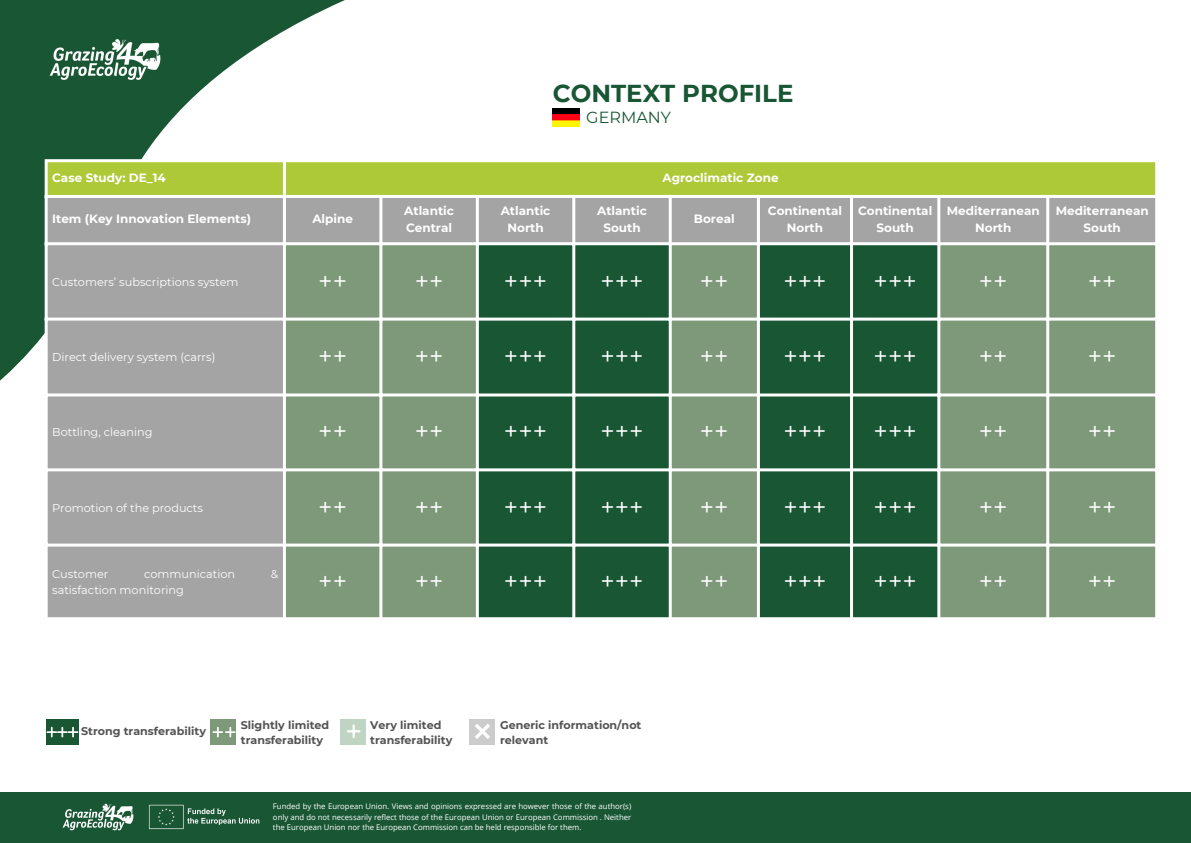
<style>
.page{position:relative;width:1191px;height:843px;background:#fff}
.page>*{position:absolute;margin:0;border:0;box-sizing:border-box;transform-origin:0 0}
.t1{font:25px "Montserrat";color:#fff}
.t2{font:700 24.4px "Montserrat";color:#195634}
.t3{font:16px "Montserrat";color:#195634}
.t4{font:700 12px/16.5px "Montserrat";color:#fff;text-align:center}
.t5{font:11.3px "Montserrat";color:#fff}
.t6{font:700 11.1px/14.8px "Montserrat";color:#545454}
.t7{font:7.8px/10.3px "Open Sans";color:#fff;text-align:justify}
</style>
<div class="page">
<svg style="left:0;top:0;width:553px;height:470px"></svg>
<div style="left:46px;top:719px;width:32px;height:25px;background:#195634"></div>
<div style="left:210px;top:719px;width:26px;height:25px;background:#7e997a"></div>
<div style="left:340px;top:719px;width:25px;height:25px;background:#c0d4c3"></div>
<div style="left:470px;top:719px;width:25px;height:25px;background:#ccc"></div>
<img style="left:46px;top:36px;width:119px;height:48px">
<div style="left:0;top:791px;width:1190px;height:51px;background:#195634"></div>
<img style="left:148px;top:804px;width:112px;height:25px">
<img style="left:62px;top:803px;width:72px;height:28px">
<svg style="left:475px;top:724px;width:15px;height:14px"></svg>
<svg style="left:347px;top:724px;width:13px;height:13px"></svg>
<svg style="left:46px;top:726px;width:32px;height:11px"></svg>
<svg style="left:212px;top:727px;width:23px;height:10px"></svg>
<div style="left:48px;top:162px;width:1106px;height:33px;background:#aec937"></div>
<div style="left:48px;top:198px;width:1106px;height:419px;background:#a4a4a4"></div>
<div style="left:286px;top:245px;width:868px;height:372px;background:#7e997a"></div>
<svg style="left:479px;top:245px;width:458px;height:372px;background:#2e6443"></svg>
<hr style="left:45px;top:162px;width:3px;height:455px;background:#fff">
<hr style="left:283px;top:162px;width:3px;height:455px;background:#fff">
<hr style="left:379px;top:198px;width:3px;height:419px;background:#fff">
<hr style="left:476px;top:198px;width:3px;height:419px;background:#fff">
<hr style="left:572px;top:198px;width:3px;height:419px;background:#fff">
<hr style="left:668px;top:198px;width:3px;height:419px;background:#fff">
<hr style="left:756px;top:198px;width:3px;height:419px;background:#fff">
<hr style="left:850px;top:198px;width:3px;height:419px;background:#fff">
<hr style="left:937px;top:198px;width:3px;height:419px;background:#fff">
<hr style="left:1046px;top:198px;width:3px;height:419px;background:#fff">
<hr style="left:45px;top:159px;width:1112px;height:3px;background:#fff">
<hr style="left:45px;top:195px;width:1112px;height:3px;background:#fff">
<hr style="left:45px;top:242px;width:1112px;height:3px;background:#fff">
<hr style="left:45px;top:317px;width:1112px;height:3px;background:#fff">
<hr style="left:45px;top:393px;width:1112px;height:3px;background:#fff">
<hr style="left:45px;top:468px;width:1112px;height:3px;background:#fff">
<hr style="left:45px;top:543px;width:1112px;height:3px;background:#fff">
<img style="left:553px;top:108px;width:27px;height:19px">
<p class="t2" style="left:553px;top:78px;width:242px">CONTEXT PROFILE</p>
<p class="t3" style="left:586px;top:108px;width:86px">GERMANY</p>
<p class="t4" style="left:52px;top:169px;width:115px">Case Study: DE_14</p>
<p class="t4" style="left:662px;top:169px;width:117px">Agroclimatic Zone</p>
<h2 class="t4" style="left:52px;top:211px;width:200px">Item (Key Innovation Elements)</h2>
<p class="t4" style="left:312px;top:211px;width:42px">Alpine</p>
<p class="t4" style="left:404px;top:202px;width:51px;text-align:left">Atlantic<br>Central</p>
<p class="t4" style="left:500px;top:202px;width:51px">Atlantic<br>North</p>
<p class="t4" style="left:597px;top:202px;width:51px">Atlantic<br>South</p>
<p class="t4" style="left:693px;top:211px;width:42px">Boreal</p>
<p class="t4" style="left:767px;top:202px;width:76px">Continental<br>North</p>
<p class="t4" style="left:858px;top:202px;width:76px">Continental<br>South</p>
<p class="t4" style="left:946px;top:202px;width:95px">Mediterranean<br>North</p>
<p class="t4" style="left:1055px;top:202px;width:95px">Mediterranean<br>South</p>
<h1 class="t5" style="left:52px;top:275px;width:188px">Customers’ subscriptions system</h1>
<p class="t1" style="left:318px;top:265px;width:30px">++</p>
<p class="t1" style="left:414px;top:265px;width:30px">++</p>
<p class="t1" style="left:504px;top:265px;width:45px">+++</p>
<p class="t1" style="left:600px;top:265px;width:45px">+++</p>
<p class="t1" style="left:700px;top:265px;width:30px">++</p>
<p class="t1" style="left:783px;top:265px;width:45px">+++</p>
<p class="t1" style="left:873px;top:265px;width:45px">+++</p>
<p class="t1" style="left:978px;top:265px;width:30px">++</p>
<p class="t1" style="left:1087px;top:265px;width:30px">++</p>
<p class="t5" style="left:52px;top:350px;width:165px">Direct delivery system (carrs)</p>
<p class="t1" style="left:318px;top:340px;width:30px">++</p>
<p class="t1" style="left:414px;top:340px;width:30px">++</p>
<p class="t1" style="left:504px;top:340px;width:45px">+++</p>
<p class="t1" style="left:600px;top:340px;width:45px">+++</p>
<p class="t1" style="left:700px;top:340px;width:30px">++</p>
<p class="t1" style="left:783px;top:340px;width:45px">+++</p>
<p class="t1" style="left:873px;top:340px;width:45px">+++</p>
<p class="t1" style="left:978px;top:340px;width:30px">++</p>
<p class="t1" style="left:1087px;top:340px;width:30px">++</p>
<p class="t5" style="left:52px;top:425px;width:102px">Bottling, cleaning</p>
<p class="t1" style="left:318px;top:415px;width:30px">++</p>
<p class="t1" style="left:414px;top:415px;width:30px">++</p>
<p class="t1" style="left:504px;top:415px;width:45px">+++</p>
<p class="t1" style="left:600px;top:415px;width:45px">+++</p>
<p class="t1" style="left:700px;top:415px;width:30px">++</p>
<p class="t1" style="left:783px;top:415px;width:45px">+++</p>
<p class="t1" style="left:873px;top:415px;width:45px">+++</p>
<p class="t1" style="left:978px;top:415px;width:30px">++</p>
<p class="t1" style="left:1087px;top:415px;width:30px">++</p>
<p class="t5" style="left:52px;top:501px;width:152px">Promotion of the products</p>
<p class="t1" style="left:318px;top:491px;width:30px">++</p>
<p class="t1" style="left:414px;top:491px;width:30px">++</p>
<p class="t1" style="left:504px;top:491px;width:45px">+++</p>
<p class="t1" style="left:600px;top:491px;width:45px">+++</p>
<p class="t1" style="left:700px;top:491px;width:30px">++</p>
<p class="t1" style="left:783px;top:491px;width:45px">+++</p>
<p class="t1" style="left:873px;top:491px;width:45px">+++</p>
<p class="t1" style="left:978px;top:491px;width:30px">++</p>
<p class="t1" style="left:1087px;top:491px;width:30px">++</p>
<p class="t5" style="left:52px;top:567px;width:58px">Customer</p>
<p class="t5" style="left:144px;top:567px;width:92px">communication</p>
<p class="t5" style="left:271px;top:567px;width:9px">&amp;</p>
<p class="t5" style="left:52px;top:582px;width:133px">satisfaction monitoring</p>
<p class="t1" style="left:318px;top:565px;width:30px">++</p>
<p class="t1" style="left:414px;top:565px;width:30px">++</p>
<p class="t1" style="left:504px;top:565px;width:45px">+++</p>
<p class="t1" style="left:600px;top:565px;width:45px">+++</p>
<p class="t1" style="left:700px;top:565px;width:30px">++</p>
<p class="t1" style="left:783px;top:565px;width:45px">+++</p>
<p class="t1" style="left:873px;top:565px;width:45px">+++</p>
<p class="t1" style="left:978px;top:565px;width:30px">++</p>
<p class="t1" style="left:1087px;top:565px;width:30px">++</p>
<p class="t6" style="left:81px;top:723px;width:126px">Strong transferability</p>
<p class="t6" style="left:241px;top:717px;width:90px">Slightly limited transferability</p>
<p class="t6" style="left:500px;top:717px;width:143px">Generic information/not relevant</p>
<p class="t6" style="left:370px;top:717px;width:84px">Very limited transferability</p>
<p class="t7" style="left:273px;top:800px;width:360px">Funded by the European Union. Views and opinions expressed are however those of the author(s) only and do not necessarily reflect those of the European Union or European Commission . Neither the European Union nor the European Commission can be held responsible for them.</p>
</div>
